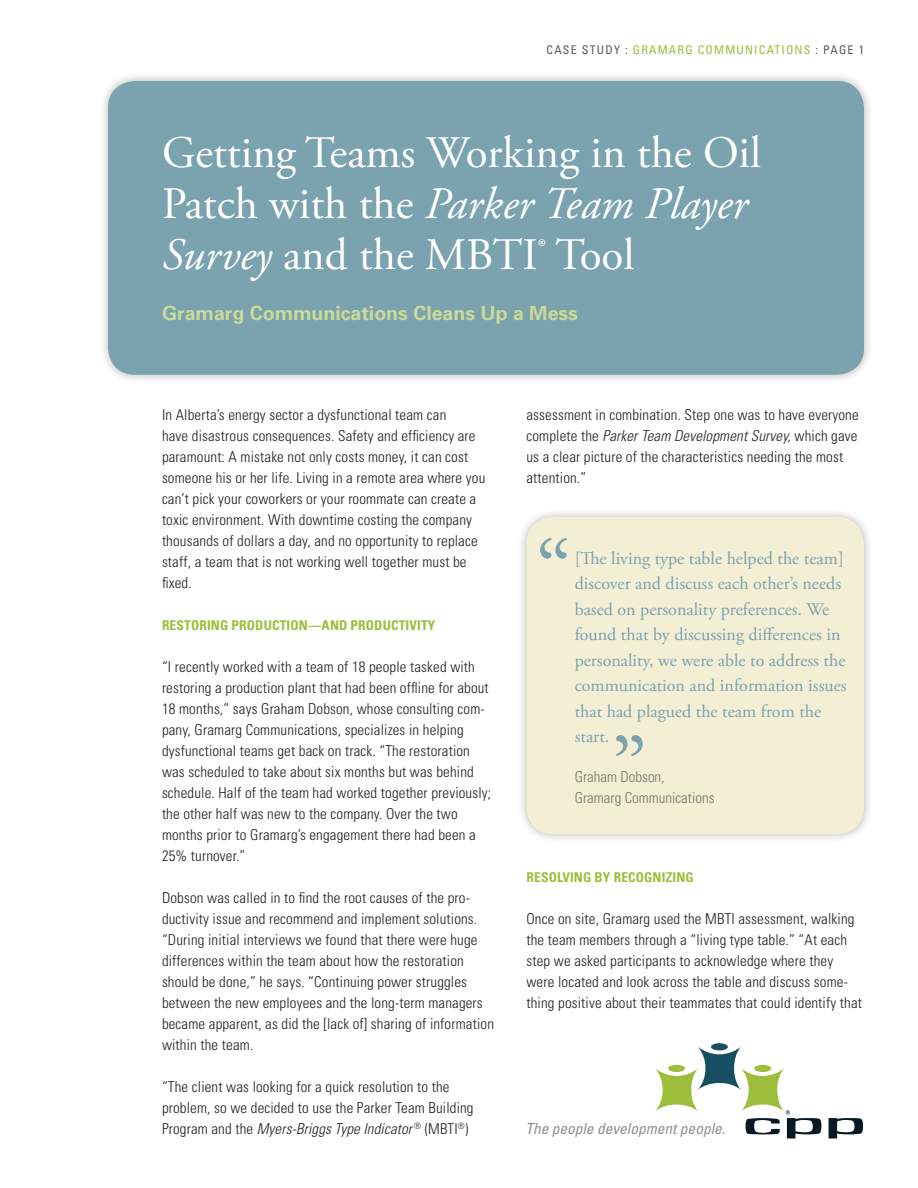
<style>
.page{position:relative;width:918px;height:1188px;background:#fff}
.page>*{position:absolute;margin:0;border:0;box-sizing:border-box;transform-origin:0 0}
.t1{font:90px "Adobe Garamond Pro";color:#7aa2af}
.t2{font:45px/51px "Adobe Garamond Pro";color:#fff}
.t3{font:700 19.5px "Univers";color:#cbda97}
.Pull_Quotes{font:18px/25.5px "Adobe Garamond Pro";color:#7aa2af}
.t4{font:italic condensed 15.45px "Univers";color:#8b9385}
.Body_Copy{font:300 condensed 15px/21px "Univers";letter-spacing:.01em;color:#231f20}
.Pull_Quotes-2{font:300 condensed 15px/21px "Univers";color:#74756c}
.Body_Copy-2{font:700 condensed 13.5px "Univers";letter-spacing:.01em;color:#9cbe3b}
.t5{font:condensed 12px "Univers";letter-spacing:.1em;color:#9cbe3b}
.s1{color:#5a5d54}
.s2{font-family:"Adobe Garamond";font-style:italic}
.s3{font-style:italic}
</style>
<div class="page">
<div style="left:99px;top:72px;width:774px;height:312px;background:#231f20;opacity:.3"></div>
<div style="left:108px;top:81px;width:756px;height:294px;background:#7aa2af;border-radius:27px"></div>
<div style="left:517px;top:507px;width:356px;height:336px;background:#231f20;opacity:.3"></div>
<div style="left:526px;top:517px;width:338px;height:317px;background:#f3efd5;border-radius:27px"></div>
<div style="left:711px;top:1043px;width:17px;height:7px;background:#184e62;border-radius:50%"></div>
<svg style="left:829px;top:1118px;width:34px;height:20px"></svg>
<svg style="left:655px;top:1047px;width:166px;height:91px"></svg>
<p class="t5" style="left:547px;top:42px;width:319px"><span class="s1">CASE STUDY :</span> GRAMARG COMMUNICATIONS <span class="s1">: PAGE 1</span></p>
<p class="t2" style="left:162px;top:129px;width:601px">Getting Teams Working in the Oil<br>Patch with the <span class="s2">Parker Team Player<br>Survey</span> and the MBTI<sup>®</sup> Tool</p>
<p class="t3" style="left:162px;top:301px;width:418px">Gramarg Communications Cleans Up a Mess</p>
<p class="Body_Copy" style="left:162px;top:404px;width:325px">In Alberta’s energy sector a dysfunctional team can<br>have disastrous consequences. Safety and efficiency are paramount: A mistake not only costs money, it can cost someone his or her life. Living in a remote area where you can’t pick your coworkers or your roommate can create a toxic environment. With downtime costing the company thousands of dollars a day, and no opportunity to replace staff, a team that is not working well together must be fixed.</p>
<p class="Body_Copy-2" style="left:162px;top:617px;width:275px">RESTORING PRODUCTION—AND PRODUCTIVITY</p>
<p class="Body_Copy" style="left:162px;top:656px;width:331px">“I recently worked with a team of 18 people tasked with restoring a production plant that had been offline for about 18 months,” says Graham Dobson, whose consulting com&shy;pany, Gramarg Communications, specializes in helping dysfunctional teams get back on track. “The restoration was scheduled to take about six months but was behind schedule. Half of the team had worked together previously; the other half was new to the company. Over the two months prior to Gramarg’s engagement there had been a 25% turnover.”</p>
<p class="Body_Copy" style="left:162px;top:887px;width:333px">Dobson was called in to find the root causes of the pro&shy;ductivity issue and recommend and implement solutions. “During initial interviews we found that there were huge differences within the team about how the restoration should be done,” he says. “Continuing power struggles between the new employees and the long-term managers became apparent, as did the [lack of] sharing of information within the team.</p>
<p class="Body_Copy" style="left:162px;top:1076px;width:313px">“The client was looking for a quick resolution to the problem, so we decided to use the Parker Team Building<br>Program and the <span class="s3">Myers-Briggs Type Indicator</span> <sup>®</sup> (MBTI<sup>®</sup>)</p>
<p class="Body_Copy" style="left:526px;top:404px;width:334px">assessment in combination. Step one was to have everyone complete the <span class="s3">Parker Team Development Survey,</span> which gave us a clear picture of the characteristics needing the most attention.”</p>
<p class="t1" style="left:535px;top:519px;width:38px">“</p>
<p class="Pull_Quotes" style="left:575px;top:546px;width:273px">[The living type table helped the team] discover and discuss each other’s needs based on personality preferences. We found that by discussing differences in personality, we were able to address the communication and information issues that had plagued the team from the start.</p>
<p class="Pull_Quotes-2" style="left:575px;top:766px;width:141px">Graham Dobson,<br>Gramarg Communications</p>
<p class="t1" style="left:611px;top:716px;width:38px">”</p>
<p class="Body_Copy-2" style="left:526px;top:869px;width:169px">RESOLVING BY RECOGNIZING</p>
<p class="Body_Copy" style="left:526px;top:908px;width:337px">Once on site, Gramarg used the MBTI assessment, walking the team members through a “living type table.” “At each step we asked participants to acknowledge where they were located and look across the table and discuss some&shy;thing positive about their teammates that could identify that</p>
<p class="t4" style="left:525px;top:1119px;width:201px">The people development people.</p>
</div>
